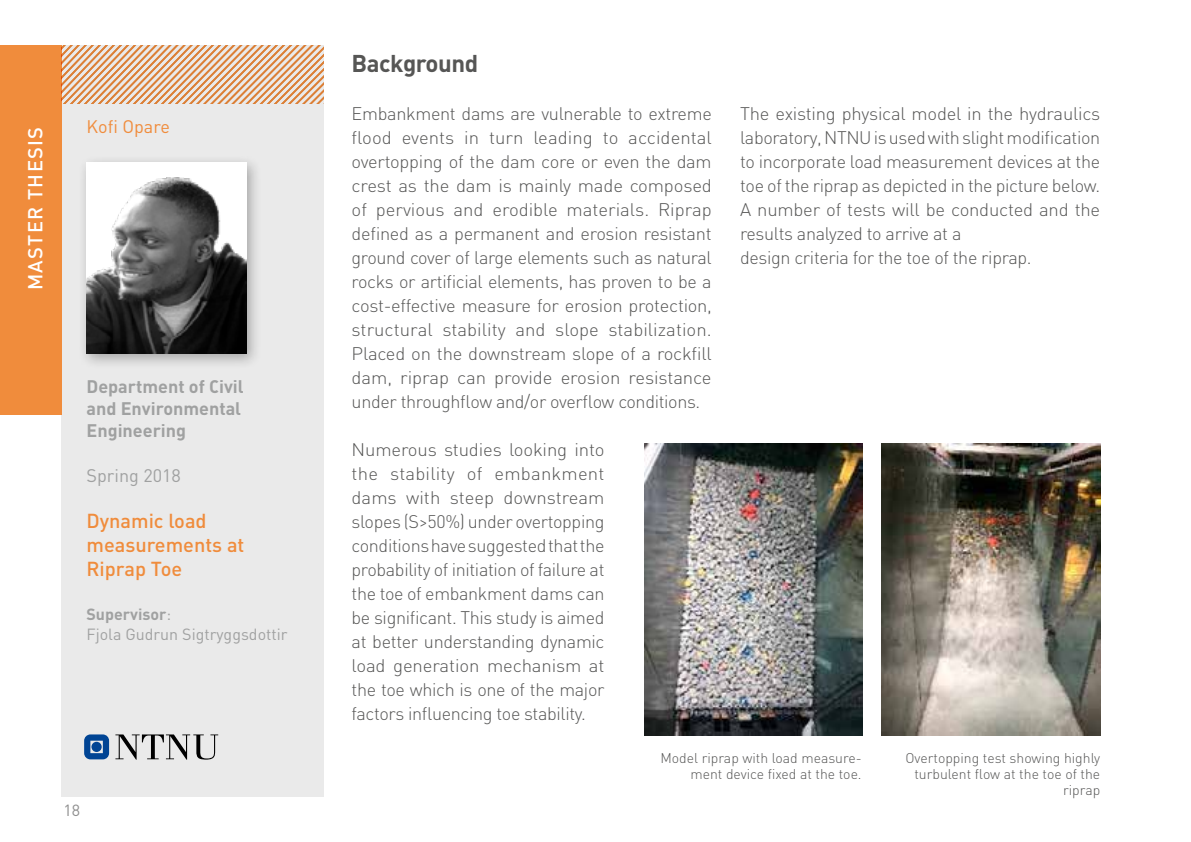
<style>
.page{position:relative;width:1191px;height:842px;background:#fff}
.page>*{position:absolute;margin:0;border:0;box-sizing:border-box;transform-origin:0 0}
.t1{font:700 24px "DIN";letter-spacing:-.02em;color:#565655}
.t2{font:500 20px/24px "DIN";color:#f08c3c}
.t3{font:500 20px "DIN";letter-spacing:.06em;color:#fff}
.t4{font:300 18px/24px "DIN";letter-spacing:-.02em;color:#565655;text-align:justify}
.t5{font:700 18px/22px "DIN";color:#a0a1a1}
.t6{font:18px "DIN";color:#a0a1a1}
.t7{font:18px "DIN";color:#f08c3c}
.t8{font:16px/19.2px "DIN";color:#a0a1a1}
.t9{font:16px "DIN";color:#8f8f8f}
.t10{font:300 14px/16px "DIN";color:#565655;text-align:right}
.s1{font-weight:700}
</style>
<div class="page">
<div style="left:61px;top:45px;width:262px;height:752px;background:#eaeaea"></div>
<div style="left:0;top:45px;width:61px;height:370px;background:#f08c3c"></div>
<svg style="left:84px;top:734px;width:25px;height:25px"></svg>
<div style="left:91px;top:742px;width:11px;height:10px;background:#004494;border-radius:50%"></div>
<svg style="left:115px;top:734px;width:103px;height:26px"></svg>
<svg style="left:61px;top:45px;width:262px;height:58px"></svg>
<div style="left:78px;top:155px;width:184px;height:215px;background:#000;opacity:.3"></div>
<div style="left:86px;top:163px;width:161px;height:190px;background:#fff"></div>
<img style="left:86px;top:177px;width:161px;height:176px">
<img style="left:644px;top:443px;width:219px;height:292px">
<img style="left:881px;top:443px;width:219px;height:292px">
<p class="t3" style="left:23px;top:290px;width:164px;rotate:-90deg">MASTER THESIS</p>
<p class="t7" style="left:86px;top:115px;width:85px">Kofi Opare</p>
<p class="t5" style="left:86px;top:375px;width:159px">Department of Civil and Environmental<br>Engineering</p>
<p class="t6" style="left:86px;top:464px;width:96px">Spring 2018</p>
<p class="t2" style="left:86px;top:509px;width:159px">Dynamic load measurements at<br>Riprap Toe</p>
<p class="t8" style="left:86px;top:605px;width:203px"><span class="s1">Supervisor</span>:<br>Fjola Gudrun Sigtryggsdottir</p>
<p class="t9" style="left:63px;top:801px;width:18px">18</p>
<h1 class="t1" style="left:351px;top:49px;width:128px">Background</h1>
<p class="t4" style="left:351px;top:102px;width:362px">Embankment dams are vulnerable to extreme flood events in turn leading to accidental overtopping of the dam core or even the dam crest as the dam is mainly made composed of pervious and erodible materials. Riprap defined as a permanent and erosion resistant ground cover of large elements such as natural rocks or artificial elements, has proven to be a cost-effective measure for erosion protection, structural stability and slope stabilization.<br>Placed on the downstream slope of a rockfill dam, riprap can provide erosion resistance under throughflow and/or overflow conditions.</p>
<p class="t4" style="left:351px;top:438px;width:254px">Numerous studies looking into the stability of embankment dams with steep downstream slopes (S&gt;50%) under overtopping conditions have suggested that the probability of initiation of failure at the toe of embankment dams can be significant. This study is aimed at better understanding dynamic load generation mechanism at the toe which is one of the major factors influencing toe stability.</p>
<p class="t4" style="left:740px;top:102px;width:362px;text-align:left">The existing physical model in the hydraulics laboratory, NTNU is used with slight modification to incorporate load measurement devices at the toe of the riprap as depicted in the picture below.<br>A number of tests will be conducted and the results analyzed to arrive at a<br>design criteria for the toe of the riprap.</p>
<p class="t10" style="left:660px;top:750px;width:203px">Model riprap with load measure&shy;ment device fixed at the toe.</p>
<p class="t10" style="left:905px;top:750px;width:196px">Overtopping test showing highly turbulent flow at the toe of the riprap</p>
</div>
